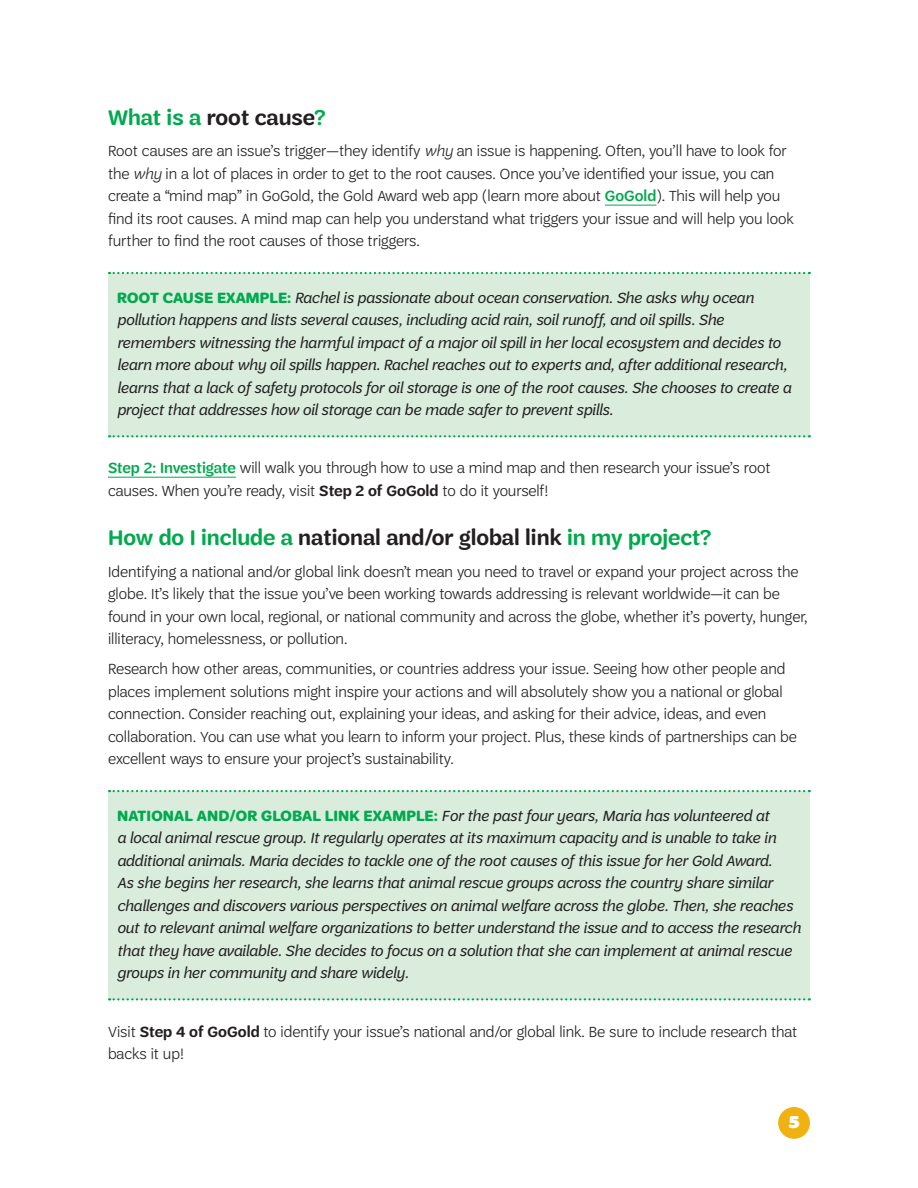
<style>
.page{position:relative;width:918px;height:1188px;background:#fff}
.page>*{position:absolute;margin:0;border:0;box-sizing:border-box;transform-origin:0 0}
.SUBHEAD_BOLD_U_LC_gr{font:600 22.5px "Trefoil Sans";color:#00a94e}
.SUBHEAD_BOLD_U_LC_gr-2{font:600 22.5px "Trefoil Sans";color:#231f20}
.t1{font:900 18px "Trefoil Slab";color:#fff}
.BODY_COPY{font:300 15.75px/22.5px "Trefoil Sans";color:#231f20}
.Example_text_ital{font:italic 15.75px/22.5px "Trefoil Sans";color:#231f20}
.s1{color:#00a94e}
.s2{font-style:italic}
.s3{font-weight:500;color:#00a94e}
.s4{font-weight:700;font-style:normal;color:#00a94e}
.s5{font-weight:600}
.s6{color:#231f20}
</style>
<div class="page">
<div style="left:778px;top:1107px;width:32px;height:32px;background:#efb211;border-radius:50%"></div>
<hr style="left:605px;top:205px;width:51px;height:1px;background:#00a94e">
<hr style="left:108px;top:477px;width:128px;height:1px;background:#00a94e">
<div style="left:108px;top:273px;width:702px;height:163px;background:#daeddd"></div>
<svg style="left:109px;top:272px;width:701px;height:2px"></svg>
<svg style="left:109px;top:435px;width:701px;height:2px"></svg>
<div style="left:108px;top:791px;width:702px;height:208px;background:#daeddd"></div>
<svg style="left:109px;top:790px;width:701px;height:2px"></svg>
<svg style="left:109px;top:998px;width:701px;height:2px"></svg>
<p class="SUBHEAD_BOLD_U_LC_gr-2" style="left:108px;top:105px;width:219px"><span class="s1">What is a</span> root cause<span class="s1">?</span></p>
<p class="BODY_COPY" style="left:108px;top:140px;width:687px">Root causes are an issue’s trigger—they identify <span class="s2">why</span> an issue is happening. Often, you’ll have to look for the <span class="s2">why</span> in a lot of places in order to get to the root causes. Once you’ve identified your issue, you can create a “mind map” in GoGold, the Gold Award web app (learn more about <span class="s3">GoGold</span>). This will help you find its root causes. A mind map can help you understand what triggers your issue and will help you look further to find the root causes of those triggers.</p>
<p class="Example_text_ital" style="left:117px;top:286px;width:676px"><span class="s4">ROOT CAUSE EXAMPLE:</span> Rachel is passionate about ocean conservation. She asks why ocean pollution happens and lists several causes, including acid rain, soil runoff, and oil spills. She remembers witnessing the harmful impact of a major oil spill in her local ecosystem and decides to learn more about why oil spills happen. Rachel reaches out to experts and, after additional research, learns that a lack of safety protocols for oil storage is one of the root causes. She chooses to create a project that addresses how oil storage can be made safer to prevent spills.</p>
<p class="BODY_COPY" style="left:108px;top:457px;width:664px"><span class="s3">Step 2: Investigate</span> will walk you through how to use a mind map and then research your issue’s root causes. When you’re ready, visit <span class="s5">Step 2 of GoGold</span> to do it yourself!</p>
<p class="SUBHEAD_BOLD_U_LC_gr" style="left:108px;top:526px;width:605px">How do I include a <span class="s6">national and/or global link</span> in my project?</p>
<p class="BODY_COPY" style="left:108px;top:561px;width:701px">Identifying a national and/or global link doesn’t mean you need to travel or expand your project across the globe. It’s likely that the issue you’ve been working towards addressing is relevant worldwide—it can be found in your own local, regional, or national community and across the globe, whether it’s poverty, hunger, illiteracy, homelessness, or pollution.</p>
<p class="BODY_COPY" style="left:108px;top:658px;width:690px">Research how other areas, communities, or countries address your issue. Seeing how other people and places implement solutions might inspire your actions and will absolutely show you a national or global connection. Consider reaching out, explaining your ideas, and asking for their advice, ideas, and even collaboration. You can use what you learn to inform your project. Plus, these kinds of partnerships can be excellent ways to ensure your project’s sustainability.</p>
<p class="Example_text_ital" style="left:117px;top:804px;width:685px"><span class="s4">NATIONAL AND/OR GLOBAL LINK EXAMPLE:</span> For the past four years, Maria has volunteered at<br>a local animal rescue group. It regularly operates at its maximum capacity and is unable to take in additional animals. Maria decides to tackle one of the root causes of this issue for her Gold Award.<br>As she begins her research, she learns that animal rescue groups across the country share similar challenges and discovers various perspectives on animal welfare across the globe. Then, she reaches out to relevant animal welfare organizations to better understand the issue and to access the research that they have available. She decides to focus on a solution that she can implement at animal rescue groups in her community and share widely.</p>
<p class="BODY_COPY" style="left:108px;top:1020px;width:691px">Visit <span class="s5">Step 4 of GoGold</span> to identify your issue’s national and/or global link. Be sure to include research that backs it up!</p>
<p class="t1" style="left:789px;top:1112px;width:12px">5</p>
</div>
